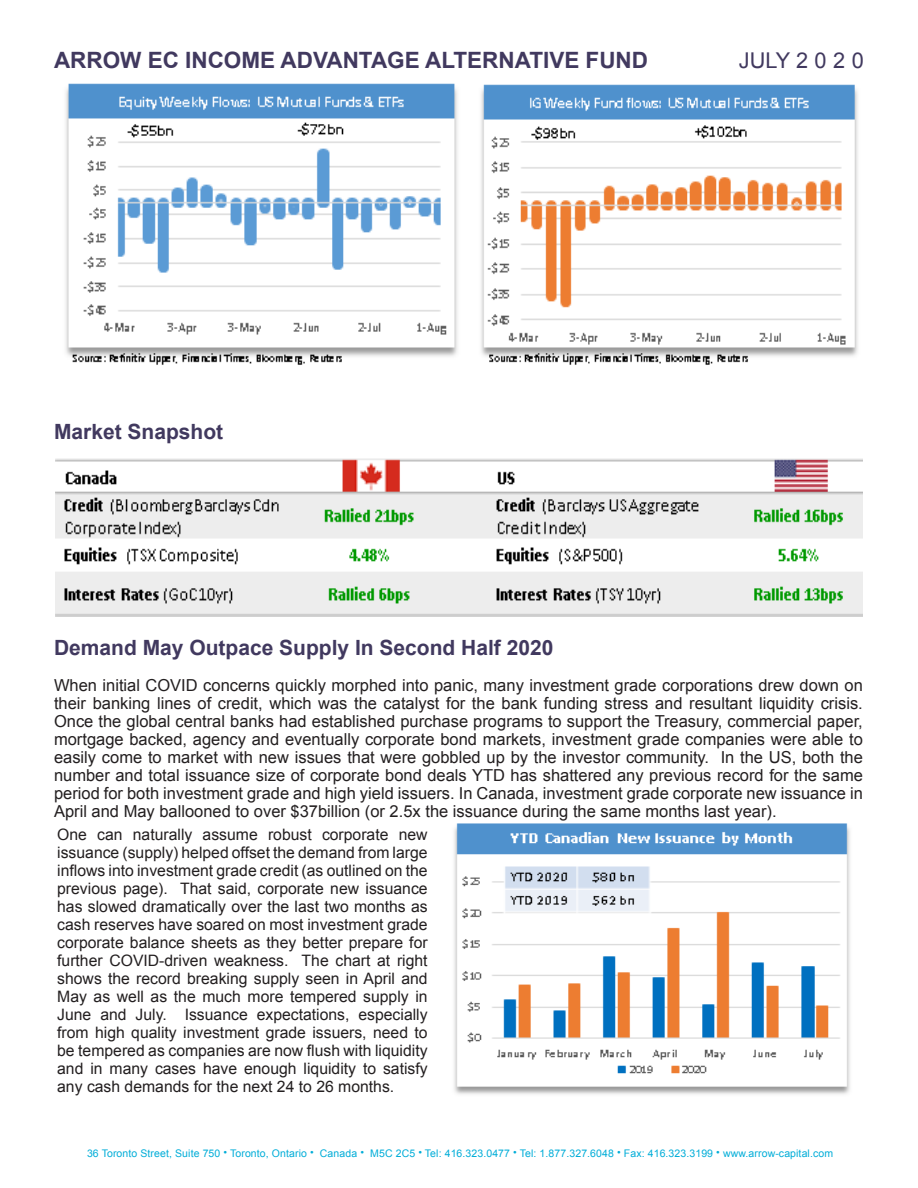
<style>
.page{position:relative;width:918px;height:1188px;background:#fff}
.page>*{position:absolute;margin:0;border:0;box-sizing:border-box;transform-origin:0 0}
.body{font:700 22.5px "Arial";color:#41395f}
.body-2{font:21.75px "Arial";letter-spacing:.15em;color:#41395f}
.t1{font:700 21px "Arial";color:#41395f}
.t2{font:16.5px/18px "Arial";color:#231f20;text-align:justify}
.t3{font:15.75px/18px "Arial";color:#231f20;text-align:justify}
.t4{font:10.5px "Arial";letter-spacing:.01em;color:#00add8}
</style>
<div class="page">
<hr style="left:81px;top:1124px;width:756px;height:1px;background:#424a55">
<img style="left:65px;top:83px;width:393px;height:282px">
<img style="left:481px;top:84px;width:377px;height:281px">
<img style="left:55px;top:458px;width:808px;height:159px">
<img style="left:454px;top:823px;width:396px;height:271px">
<p class="body" style="left:54px;top:45px;width:596px">ARROW EC INCOME ADVANTAGE ALTERNATIVE FUND</p>
<p class="body-2" style="left:739px;top:46px;width:127px">JULY 2020</p>
<p class="t1" style="left:54px;top:418px;width:171px">Market Snapshot</p>
<p class="t1" style="left:54px;top:634px;width:501px">Demand May Outpace Supply In Second Half 2020</p>
<p class="t2" style="left:54px;top:676px;width:810px">When initial COVID concerns quickly morphed into panic, many investment grade corporations drew down on their banking lines of credit, which was the catalyst for the bank funding stress and resultant liquidity crisis.<br>Once the global central banks had established purchase programs to support the Treasury, commercial paper, mortgage backed, agency and eventually corporate bond markets, investment grade companies were able to easily come to market with new issues that were gobbled up by the investor community. In the US, both the number and total issuance size of corporate bond deals YTD has shattered any previous record for the same period for both investment grade and high yield issuers. In Canada, investment grade corporate new issuance in April and May ballooned to over $37billion (or 2.5x the issuance during the same months last year).</p>
<p class="t3" style="left:57px;top:825px;width:372px">One can naturally assume robust corporate new issuance (supply) helped offset the demand from large inflows into investment grade credit (as outlined on the previous page). That said, corporate new issuance has slowed dramatically over the last two months as cash reserves have soared on most investment grade corporate balance sheets as they better prepare for further COVID-driven weakness. The chart at right shows the record breaking supply seen in April and May as well as the much more tempered supply in June and July. Issuance expectations, especially from high quality investment grade issuers, need to be tempered as companies are now flush with liquidity and in many cases have enough liquidity to satisfy any cash demands for the next 24 to 26 months.</p>
<p class="t4" style="left:87px;top:1147px;width:748px">36 Toronto Street, Suite 750 • Toronto, Ontario • Canada • M5C 2C5 • Tel: 416.323.0477 • Tel: 1.877.327.6048 • Fax: 416.323.3199 • www.arrow-capital.com</p>
</div>
